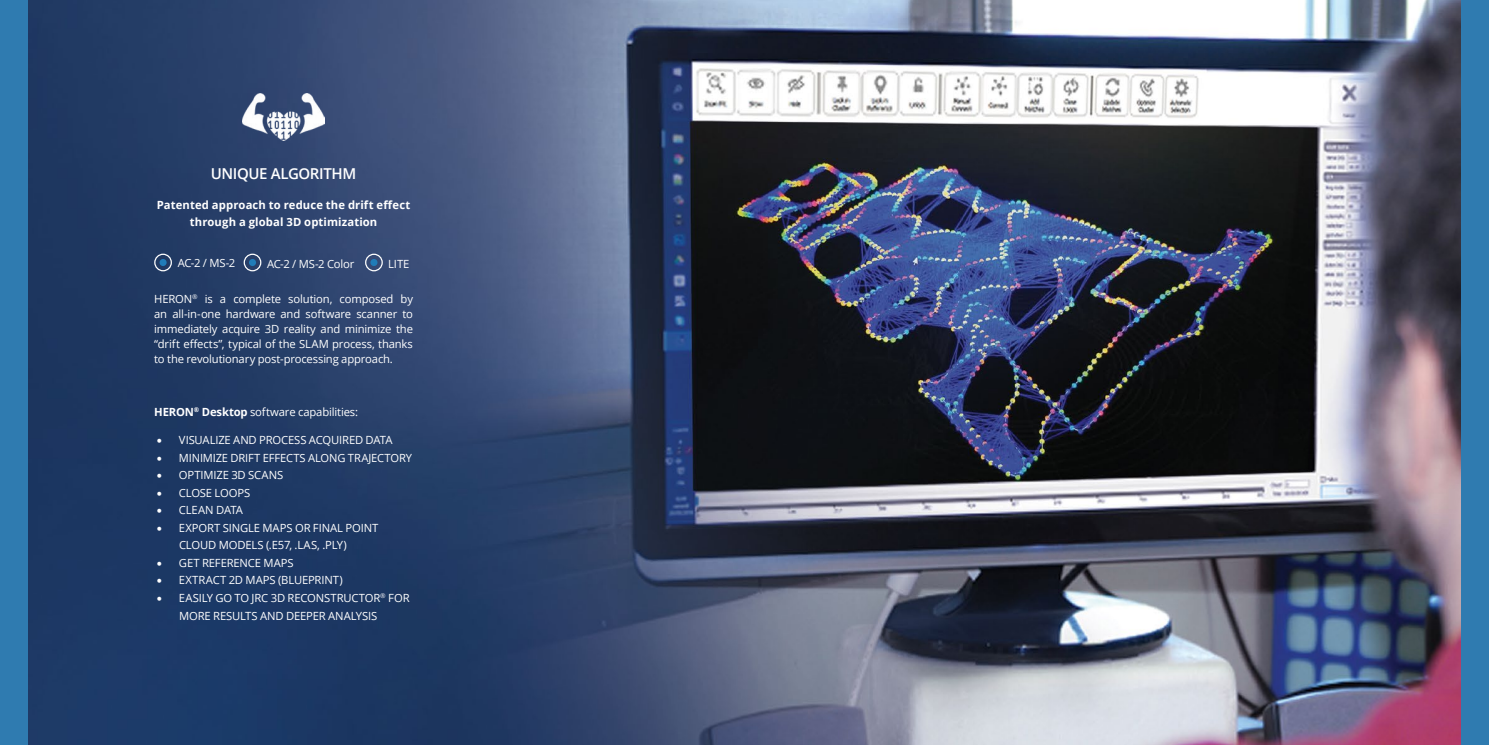
<style>
.page{position:relative;width:1489px;height:745px;background:#fff}
.page>*{position:absolute;margin:0;border:0;box-sizing:border-box;transform-origin:0 0}
.t1{font:600 15px "Open Sans";letter-spacing:-.03em;color:#fff}
.t2{font:11.25px/15px "Open Sans";letter-spacing:-.015em;color:#fff}
.t3{font:700 11.25px/16.2px "Open Sans";letter-spacing:.01em;color:#fff;text-align:center}
.s1{font-weight:700}
.s2{font-family:"Minion Pro";font-size:15px}
</style>
<div class="page">
<div style="left:0;top:0;width:28px;height:744px;background:#2f7bb0"></div>
<div style="left:1460px;top:0;width:28px;height:744px;background:#2f7bb0"></div>
<img style="left:28px;top:0;width:1432px;height:744px">
<img style="left:242px;top:93px;width:83px;height:48px">
<div style="left:154px;top:253px;width:18px;height:18px;border:1px solid #fff;border-radius:50%"></div>
<div style="left:159px;top:259px;width:8px;height:7px;background:#207cb8;border-radius:50%"></div>
<div style="left:365px;top:253px;width:18px;height:18px;border:1px solid #fff;border-radius:50%"></div>
<div style="left:370px;top:259px;width:7px;height:7px;background:#207cb8;border-radius:50%"></div>
<div style="left:244px;top:253px;width:17px;height:18px;border:1px solid #fff;border-radius:50%"></div>
<div style="left:249px;top:259px;width:7px;height:7px;background:#207cb8;border-radius:50%"></div>
<h1 class="t1" style="left:211px;top:163px;width:147px">UNIQUE ALGORITHM</h1>
<p class="t3" style="left:157px;top:197px;width:255px">Patented approach to reduce the drift effect through a global 3D optimization</p>
<p class="t2" style="left:178px;top:255px;width:59px">AC-2 / MS-2</p>
<p class="t2" style="left:267px;top:256px;width:89px">AC-2 / MS-2 Color</p>
<p class="t2" style="left:388px;top:256px;width:23px">LITE</p>
<p class="t2" style="left:154px;top:291px;width:260px;text-align:justify">HERON<sup>®</sup> is a complete solution, composed by an all-in-one hardware and software scanner to immediately acquire 3D reality and minimize the “drift effects”, typical of the SLAM process, thanks to the revolutionary post-processing approach.</p>
<p class="t2" style="left:154px;top:404px;width:205px"><span class="s1">HERON</span><sup>®</sup> <span class="s1">Desktop</span> software capabilities:</p>
<p class="t2" style="left:156px;top:432px;width:237px"><span class="s2">•</span> VISUALIZE AND PROCESS ACQUIRED DATA</p>
<p class="t2" style="left:156px;top:449px;width:257px"><span class="s2">•</span> MINIMIZE DRIFT EFFECTS ALONG TRAJECTORY</p>
<p class="t2" style="left:156px;top:467px;width:128px"><span class="s2">•</span> OPTIMIZE 3D SCANS</p>
<p class="t2" style="left:156px;top:484px;width:95px"><span class="s2">•</span> CLOSE LOOPS</p>
<p class="t2" style="left:156px;top:502px;width:88px"><span class="s2">•</span> CLEAN DATA</p>
<p class="t2" style="left:179px;top:518px;width:201px;line-height:17.5px;text-indent:-23px"><span class="s2">•</span> EXPORT SINGLE MAPS OR FINAL POINT<br>CLOUD MODELS (.E57, .LAS, .PLY)</p>
<p class="t2" style="left:156px;top:554px;width:139px"><span class="s2">•</span> GET REFERENCE MAPS</p>
<p class="t2" style="left:156px;top:572px;width:188px"><span class="s2">•</span> EXTRACT 2D MAPS (BLUEPRINT)</p>
<p class="t2" style="left:179px;top:588px;width:232px;line-height:17.5px;text-indent:-22px"><span class="s2">•</span> EASILY GO TO JRC 3D RECONSTRUCTOR<sup>®</sup> FOR<br>MORE RESULTS AND DEEPER ANALYSIS</p>
</div>
